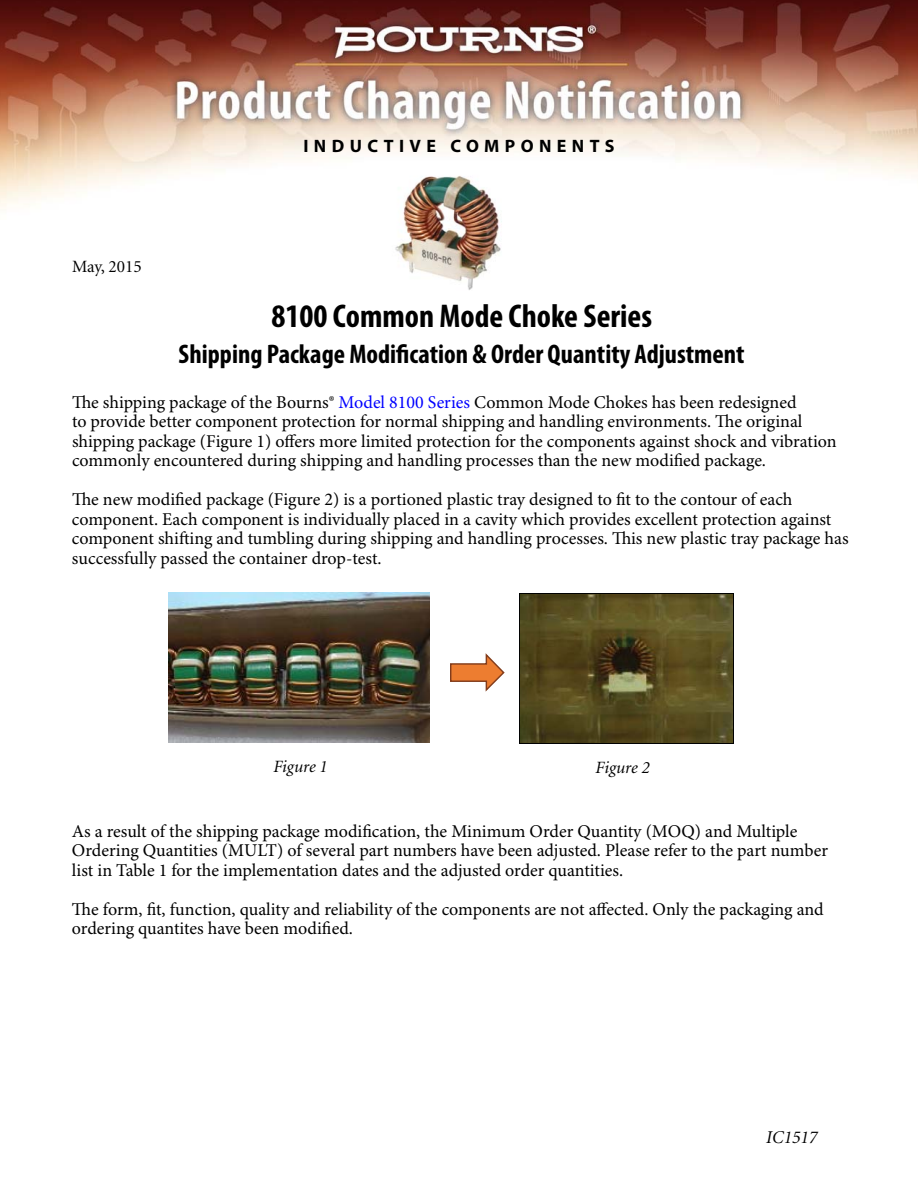
<style>
.page{position:relative;width:918px;height:1188px;background:#fff}
.page>*{position:absolute;margin:0;border:0;box-sizing:border-box;transform-origin:0 0}
.t1{font:700 condensed 33px "Myriad Pro";color:#000}
.t2{font:700 condensed 27px "Myriad Pro";color:#000}
.t3{font:18px/19.5px "Minion Pro";color:#000}
.t4{font:700 18px "Myriad Pro";letter-spacing:.3em;color:#000}
.t5{font:italic 18px "Minion";color:#000}
.t6{font:italic 17.25px "Minion";color:#000}
.t7{font:17.25px "Minion";color:#000}
.s1{color:#00f}
</style>
<div class="page">
<img style="left:0;top:0;width:918px;height:207px">
<img style="left:387px;top:165px;width:120px;height:125px">
<img style="left:169px;top:593px;width:260px;height:150px">
<img style="left:520px;top:594px;width:213px;height:150px">
<hr style="left:519px;top:593px;width:215px;height:1px;background:#010202">
<hr style="left:519px;top:594px;width:1px;height:150px;background:#010202">
<hr style="left:733px;top:594px;width:1px;height:150px;background:#010202">
<hr style="left:519px;top:744px;width:215px;height:1px;background:#010202">
<svg style="left:450px;top:653px;width:55px;height:39px"></svg>
<p class="t7" style="left:72px;top:260px;width:71px">May, 2015</p>
<p class="t4" style="left:303px;top:135px;width:313px">INDUCTIVE COMPONENTS</p>
<h1 class="t1" style="left:271px;top:304px;width:382px">8100 Common Mode Choke Series</h1>
<h2 class="t2" style="left:179px;top:344px;width:568px">Shipping Package Modification &amp; Order Quantity Adjustment</h2>
<p class="t3" style="left:72px;top:394px;width:766px">The shipping package of the Bourns® <span class="s1">Model 8100 Series</span> Common Mode Chokes has been redesigned<br>to provide better component protection for normal shipping and handling environments. The original shipping package (Figure 1) offers more limited protection for the components against shock and vibration commonly encountered during shipping and handling processes than the new modified package.</p>
<p class="t3" style="left:72px;top:491px;width:778px">The new modified package (Figure 2) is a portioned plastic tray designed to fit to the contour of each component. Each component is individually placed in a cavity which provides excellent protection against component shifting and tumbling during shipping and handling processes. This new plastic tray package has successfully passed the container drop-test.</p>
<p class="t6" style="left:273px;top:760px;width:56px">Figure 1</p>
<p class="t6" style="left:596px;top:761px;width:56px">Figure 2</p>
<p class="t3" style="left:72px;top:823px;width:758px">As a result of the shipping package modification, the Minimum Order Quantity (MOQ) and Multiple<br>Ordering Quantities (MULT) of several part numbers have been adjusted. Please refer to the part number list in Table 1 for the implementation dates and the adjusted order quantities.</p>
<p class="t3" style="left:72px;top:901px;width:753px">The form, fit, function, quality and reliability of the components are not affected. Only the packaging and ordering quantites have been modified.</p>
<p class="t5" style="left:766px;top:1130px;width:53px">IC1517</p>
</div>
